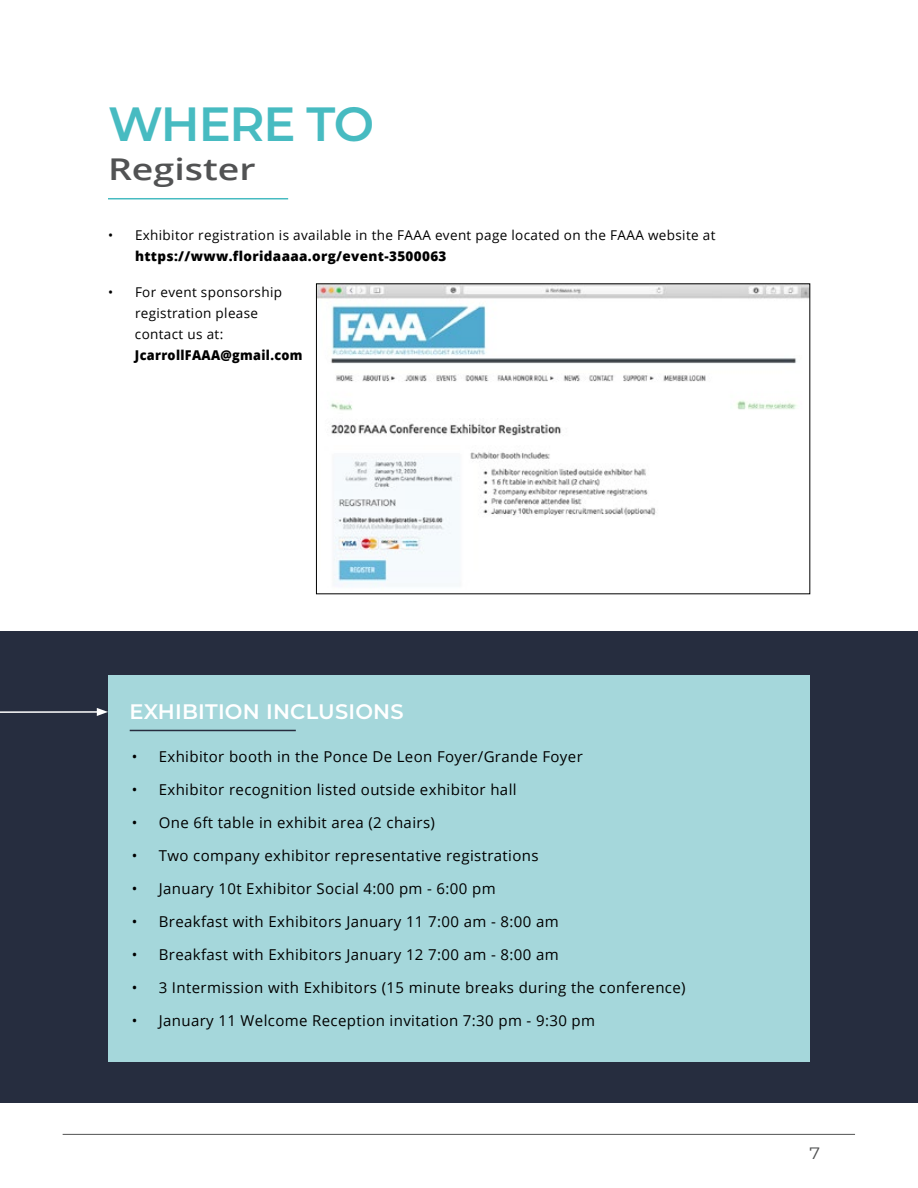
<style>
.page{position:relative;width:918px;height:1188px;background:#fff}
.page>*{position:absolute;margin:0;border:0;box-sizing:border-box;transform-origin:0 0}
.t1{font:600 48px "Montserrat";letter-spacing:-.025em;color:#47bbc1}
.t2{font:600 30px "Open Sans";color:#515253;scale:1.25 1}
.t3{font:600 21px "Montserrat";letter-spacing:.01em;color:#fff}
.t4{font:16.5px "Montserrat";color:#515253;scale:1.1 1}
.t5{font:15px "Open Sans";letter-spacing:.025em;color:#000}
.t6{font:13.5px/21px "Open Sans";letter-spacing:.025em;color:#000}
.t7{font:800 13.5px "Open Sans";letter-spacing:.025em;color:#000}
.t8{font:800 13.5px "Open Sans";letter-spacing:.025em;color:#000;scale:.94 1}
</style>
<div class="page">
<div style="left:0;top:632px;width:918px;height:471px;background:#262d3f"></div>
<svg style="left:0;top:708px;width:108px;height:8px"></svg>
<div style="left:108px;top:675px;width:702px;height:387px;background:#a5d7db"></div>
<hr style="left:130px;top:730px;width:166px;height:1px;background:#262d3f">
<hr style="left:108px;top:198px;width:180px;height:1px;background:#47bbc1">
<img style="left:318px;top:286px;width:490px;height:301px">
<hr style="left:63px;top:1134px;width:792px;height:1px;background:#515253">
<h1 class="t1" style="left:108px;top:90px;width:268px">WHERE TO</h1>
<h2 class="t2" style="left:108px;top:148px;width:120px">Register</h2>
<p class="t6" style="left:108px;top:224px;width:609px">• Exhibitor registration is available in the FAAA event page located on the FAAA website at</p>
<p class="t7" style="left:135px;top:246px;width:313px">https://www.floridaaaa.org/event-3500063</p>
<p class="t6" style="left:135px;top:281px;width:149px;text-indent:-27px">• For event sponsorship registration please contact us at:</p>
<p class="t8" style="left:135px;top:345px;width:180px">JcarrollFAAA@gmail.com</p>
<h3 class="t3" style="left:130px;top:697px;width:276px">EXHIBITION INCLUSIONS</h3>
<p class="t5" style="left:132px;top:747px;width:453px">• Exhibitor booth in the Ponce De Leon Foyer/Grande Foyer</p>
<p class="t5" style="left:132px;top:780px;width:386px">• Exhibitor recognition listed outside exhibitor hall</p>
<p class="t5" style="left:132px;top:813px;width:305px">• One 6ft table in exhibit area (2 chairs)</p>
<p class="t5" style="left:132px;top:846px;width:408px">• Two company exhibitor representative registrations</p>
<p class="t5" style="left:132px;top:879px;width:365px">• January 10t Exhibitor Social 4:00 pm - 6:00 pm</p>
<p class="t5" style="left:132px;top:912px;width:428px">• Breakfast with Exhibitors January 11 7:00 am - 8:00 am</p>
<p class="t5" style="left:132px;top:945px;width:428px">• Breakfast with Exhibitors January 12 7:00 am - 8:00 am</p>
<p class="t5" style="left:132px;top:978px;width:555px">• 3 Intermission with Exhibitors (15 minute breaks during the conference)</p>
<p class="t5" style="left:132px;top:1011px;width:465px">• January 11 Welcome Reception invitation 7:30 pm - 9:30 pm</p>
<p class="t4" style="left:809px;top:1142px;width:11px">7</p>
</div>
